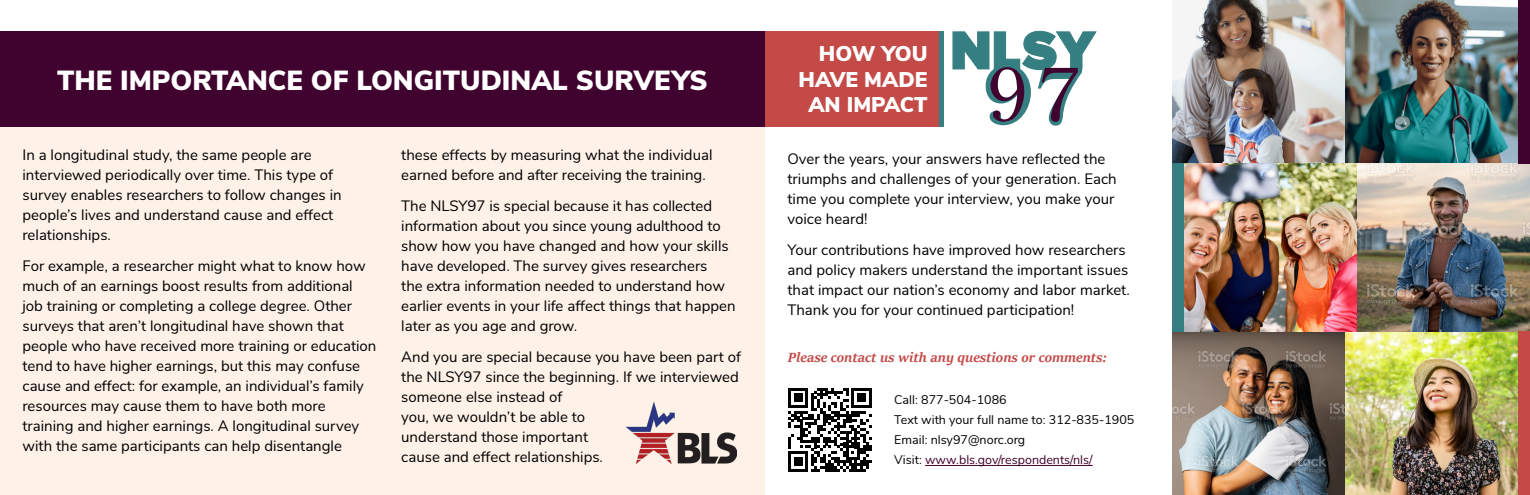
<style>
.page{position:relative;width:1530px;height:495px;background:#fff}
.page>*{position:absolute;margin:0;border:0;box-sizing:border-box;transform-origin:0 0}
.t1{font:900 27.5px "Buckeye Sans";color:#fff}
.Title_-H1{font:900 21.25px/25.5px "Buckeye Sans";color:#fff;text-align:right}
.Paragraph{font:15px/20px "Buckeye Sans";color:#000}
.Emphasis{font:italic 700 15px "Sitka Display";color:#c44a47}
.Contact{font:12.5px "Buckeye Sans";color:#000}
.Contact-2{font:12.5px "Buckeye Sans";color:#40022e}
.s1{color:#000}
</style>
<div class="page">
<div style="left:0;top:127px;width:765px;height:368px;background:#fef1e7"></div>
<img style="left:626px;top:401px;width:111px;height:62px">
<div style="left:0;top:31px;width:765px;height:96px;background:#40022e"></div>
<svg style="left:953px;top:31px;width:143px;height:95px"></svg>
<div style="left:765px;top:31px;width:174px;height:96px;background:#c44a47"></div>
<div style="left:939px;top:31px;width:5px;height:95px;background:#357e81"></div>
<img style="left:1172px;top:0;width:347px;height:163px">
<img style="left:1172px;top:332px;width:347px;height:163px">
<img style="left:1183px;top:163px;width:347px;height:169px">
<div style="left:1519px;top:0;width:11px;height:163px;background:#40022e"></div>
<div style="left:1519px;top:332px;width:11px;height:163px;background:#c44a47"></div>
<div style="left:1172px;top:163px;width:11px;height:169px;background:#357e81"></div>
<hr style="left:925px;top:465px;width:168px;height:1px;background:#40022e">
<svg style="left:788px;top:388px;width:84px;height:83px"></svg>
<h2 class="t1" style="left:57px;top:60px;width:652px">THE IMPORTANCE OF LONGITUDINAL SURVEYS</h2>
<p class="Paragraph" style="left:22px;top:144px;width:321px">In a longitudinal study, the same people are interviewed periodically over time. This type of survey enables researchers to follow changes in people’s lives and understand cause and effect relationships.</p>
<p class="Paragraph" style="left:22px;top:255px;width:355px">For example, a researcher might what to know how much of an earnings boost results from additional job training or completing a college degree. Other surveys that aren’t longitudinal have shown that people who have received more training or education tend to have higher earnings, but this may confuse cause and effect: for example, an individual’s family resources may cause them to have both more training and higher earnings. A longitudinal survey with the same participants can help disentangle</p>
<p class="Paragraph" style="left:401px;top:143px;width:313px">these effects by measuring what the individual earned before and after receiving the training.</p>
<p class="Paragraph" style="left:401px;top:195px;width:336px">The NLSY97 is special because it has collected information about you since young adulthood to show how you have changed and how your skills have developed. The survey gives researchers<br>the extra information needed to understand how earlier events in your life affect things that happen later as you age and grow.</p>
<p class="Paragraph" style="left:401px;top:346px;width:341px">And you are special because you have been part of the NLSY97 since the beginning. If we interviewed someone else instead of<br>you, we wouldn’t be able to<br>understand those important<br>cause and effect relationships.</p>
<h1 class="Title_-H1" style="left:799px;top:40px;width:130px">HOW YOU<br>HAVE MADE<br>AN IMPACT</h1>
<p class="Paragraph" style="left:788px;top:148px;width:331px">Over the years, your answers have reflected the triumphs and challenges of your generation. Each time you complete your interview, you make your voice heard!</p>
<p class="Paragraph" style="left:788px;top:239px;width:344px">Your contributions have improved how researchers and policy makers understand the important issues that impact our nation’s economy and labor market.<br>Thank you for your continued participation!</p>
<p class="Emphasis" style="left:788px;top:346px;width:321px">Please contact us with any questions or comments:</p>
<p class="Contact" style="left:894px;top:391px;width:114px">Call: 877-504-1086</p>
<p class="Contact" style="left:894px;top:411px;width:242px">Text with your full name to: 312-835-1905</p>
<p class="Contact" style="left:894px;top:431px;width:132px">Email: nlsy97@norc.org</p>
<p class="Contact-2" style="left:894px;top:451px;width:200px"><span class="s1">Visit:</span> www.bls.gov/respondents/nls/</p>
</div>
